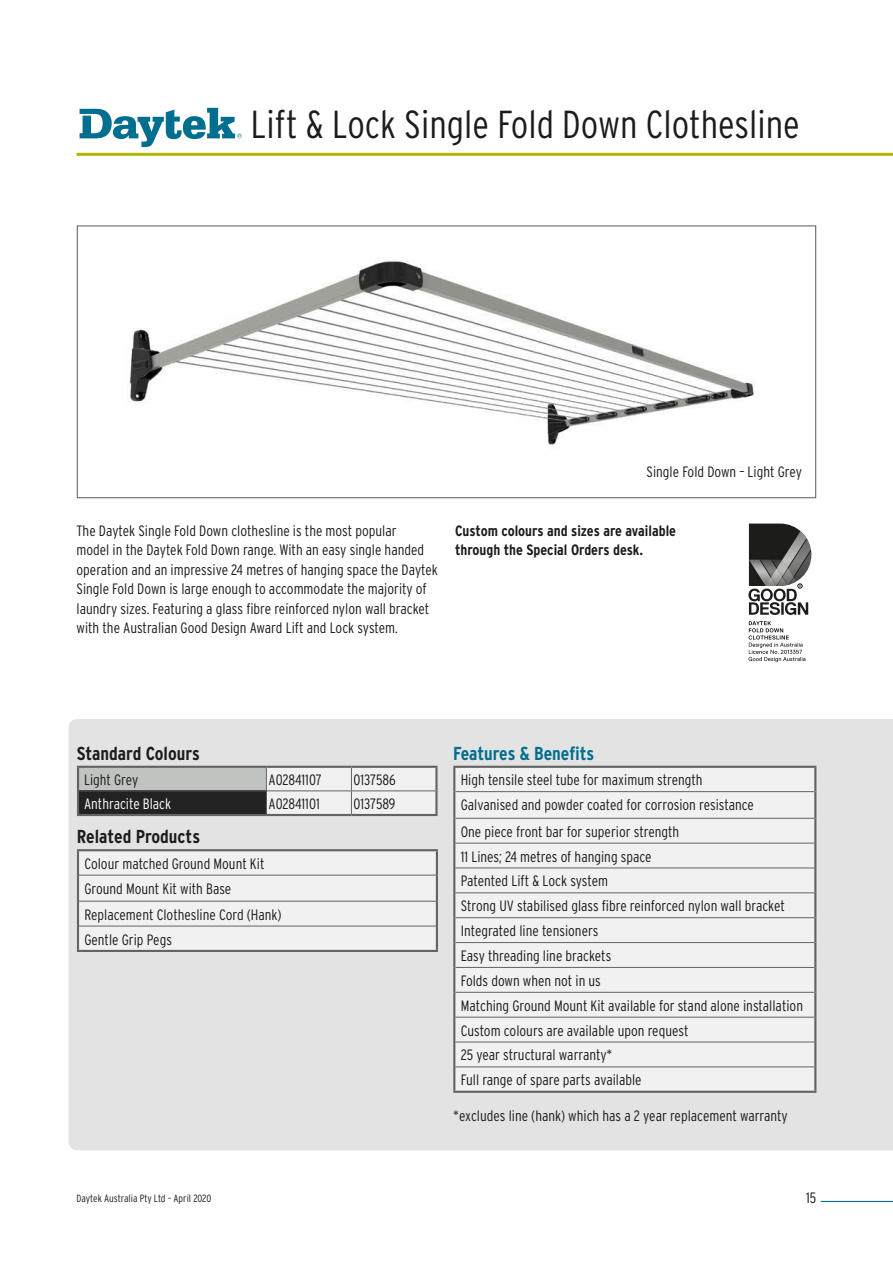
<style>
.page{position:relative;width:893px;height:1263px;background:#fff}
.page>*{position:absolute;margin:0;border:0;box-sizing:border-box;transform-origin:0 0}
.t1{font:300 condensed 39px "Interstate";color:#1c1c1a}
.t2{font:700 condensed 18.75px "Interstate";color:#1c1c1a}
.t3{font:700 condensed 18.75px "Interstate";letter-spacing:-.005em;color:#006e8e}
.t4{font:300 condensed 15px/24.9px "Interstate";color:#1c1c1a}
.t5{font:700 condensed 15px/19.5px "Interstate";color:#1c1c1a}
.t6{font:300 condensed 15px "Interstate";color:#fff}
.t7{font:300 condensed 10.5px "Interstate";color:#1c1c1a}
</style>
<div class="page">
<div style="left:69px;top:719px;width:824px;height:431px;background:#e3e3e3"></div>
<img style="left:129px;top:260px;width:626px;height:185px">
<svg style="left:80px;top:108px;width:162px;height:39px"></svg>
<div style="left:455px;top:768px;width:359px;height:323px;background:#f1f1f1"></div>
<hr style="left:453px;top:766px;width:363px;height:2px;background:#636362">
<hr style="left:453px;top:768px;width:2px;height:24px;background:#636362">
<hr style="left:814px;top:768px;width:2px;height:24px;background:#636362">
<hr style="left:453px;top:792px;width:2px;height:26px;background:#636362">
<hr style="left:814px;top:792px;width:2px;height:26px;background:#636362">
<hr style="left:453px;top:818px;width:2px;height:25px;background:#636362">
<hr style="left:814px;top:818px;width:2px;height:25px;background:#636362">
<hr style="left:453px;top:843px;width:2px;height:25px;background:#636362">
<hr style="left:814px;top:843px;width:2px;height:25px;background:#636362">
<hr style="left:453px;top:868px;width:2px;height:25px;background:#636362">
<hr style="left:814px;top:868px;width:2px;height:25px;background:#636362">
<hr style="left:453px;top:893px;width:2px;height:25px;background:#636362">
<hr style="left:814px;top:893px;width:2px;height:25px;background:#636362">
<hr style="left:453px;top:918px;width:2px;height:24px;background:#636362">
<hr style="left:814px;top:918px;width:2px;height:24px;background:#636362">
<hr style="left:453px;top:942px;width:2px;height:25px;background:#636362">
<hr style="left:814px;top:942px;width:2px;height:25px;background:#636362">
<hr style="left:453px;top:967px;width:2px;height:25px;background:#636362">
<hr style="left:814px;top:967px;width:2px;height:25px;background:#636362">
<hr style="left:453px;top:992px;width:2px;height:25px;background:#636362">
<hr style="left:814px;top:992px;width:2px;height:25px;background:#636362">
<hr style="left:453px;top:1017px;width:2px;height:25px;background:#636362">
<hr style="left:814px;top:1017px;width:2px;height:25px;background:#636362">
<hr style="left:453px;top:1042px;width:2px;height:25px;background:#636362">
<hr style="left:814px;top:1042px;width:2px;height:25px;background:#636362">
<hr style="left:453px;top:1067px;width:2px;height:24px;background:#636362">
<hr style="left:814px;top:1067px;width:2px;height:24px;background:#636362">
<hr style="left:453px;top:1091px;width:363px;height:2px;background:#636362">
<hr style="left:455px;top:791px;width:359px;height:1px;background:#636362">
<hr style="left:455px;top:818px;width:359px;height:1px;background:#636362">
<hr style="left:455px;top:843px;width:359px;height:1px;background:#636362">
<hr style="left:455px;top:868px;width:359px;height:1px;background:#636362">
<hr style="left:455px;top:892px;width:359px;height:1px;background:#636362">
<hr style="left:455px;top:917px;width:359px;height:1px;background:#636362">
<hr style="left:455px;top:942px;width:359px;height:1px;background:#636362">
<hr style="left:455px;top:967px;width:359px;height:1px;background:#636362">
<hr style="left:455px;top:992px;width:359px;height:1px;background:#636362">
<hr style="left:455px;top:1017px;width:359px;height:1px;background:#636362">
<hr style="left:455px;top:1042px;width:359px;height:1px;background:#636362">
<hr style="left:455px;top:1067px;width:359px;height:1px;background:#636362">
<div style="left:78px;top:767px;width:188px;height:24px;background:#bfc4c1"></div>
<div style="left:78px;top:791px;width:188px;height:24px;background:#222"></div>
<hr style="left:77px;top:766px;width:189px;height:2px;background:#636362">
<hr style="left:77px;top:768px;width:2px;height:23px;background:#636362">
<hr style="left:77px;top:791px;width:2px;height:23px;background:#636362">
<hr style="left:77px;top:814px;width:189px;height:2px;background:#636362">
<hr style="left:266px;top:766px;width:85px;height:2px;background:#636362">
<hr style="left:351px;top:766px;width:87px;height:2px;background:#636362">
<hr style="left:435px;top:768px;width:3px;height:23px;background:#636362">
<hr style="left:435px;top:791px;width:3px;height:23px;background:#636362">
<hr style="left:266px;top:814px;width:85px;height:2px;background:#636362">
<hr style="left:351px;top:814px;width:87px;height:2px;background:#636362">
<svg style="left:266px;top:767px;width:170px;height:48px"></svg>
<hr style="left:79px;top:790px;width:187px;height:1px;background:#636362">
<div style="left:79px;top:851px;width:357px;height:99px;background:#f1f1f1"></div>
<hr style="left:77px;top:849px;width:361px;height:2px;background:#636362">
<hr style="left:77px;top:851px;width:2px;height:24px;background:#636362">
<hr style="left:436px;top:851px;width:2px;height:24px;background:#636362">
<hr style="left:77px;top:875px;width:2px;height:26px;background:#636362">
<hr style="left:436px;top:875px;width:2px;height:26px;background:#636362">
<hr style="left:77px;top:901px;width:2px;height:25px;background:#636362">
<hr style="left:436px;top:901px;width:2px;height:25px;background:#636362">
<hr style="left:77px;top:926px;width:2px;height:24px;background:#636362">
<hr style="left:436px;top:926px;width:2px;height:24px;background:#636362">
<hr style="left:77px;top:950px;width:361px;height:2px;background:#636362">
<hr style="left:79px;top:875px;width:357px;height:1px;background:#636362">
<hr style="left:79px;top:901px;width:357px;height:1px;background:#636362">
<hr style="left:79px;top:926px;width:357px;height:1px;background:#636362">
<svg style="left:749px;top:621px;width:56px;height:41px"></svg>
<svg style="left:748px;top:524px;width:63px;height:91px"></svg>
<hr style="left:77px;top:153px;width:816px;height:3px;background:#b3b700">
<hr style="left:821px;top:1201px;width:72px;height:1px;background:#006e8e">
<h1 class="t1" style="left:251px;top:102px;width:551px">Lift &amp; Lock Single Fold Down Clothesline</h1>
<p class="t4" style="left:647px;top:459px;width:157px">Single Fold Down – Light Grey</p>
<p class="t4" style="left:77px;top:520px;width:363px;line-height:19.5px">The Daytek Single Fold Down clothesline is the most popular<br>model in the Daytek Fold Down range. With an easy single handed operation and an impressive 24 metres of hanging space the Daytek Single Fold Down is large enough to accommodate the majority of laundry sizes. Featuring a glass fibre reinforced nylon wall bracket with the Australian Good Design Award Lift and Lock system.</p>
<p class="t5" style="left:455px;top:520px;width:223px">Custom colours and sizes are available through the Special Orders desk.</p>
<p class="t2" style="left:77px;top:743px;width:124px">Standard Colours</p>
<p class="t4" style="left:84px;top:767px;width:56px">Light Grey</p>
<p class="t4" style="left:269px;top:767px;width:55px">A02841107</p>
<p class="t4" style="left:354px;top:767px;width:44px">0137586</p>
<p class="t6" style="left:84px;top:795px;width:89px">Anthracite Black</p>
<p class="t4" style="left:269px;top:791px;width:53px">A02841101</p>
<p class="t4" style="left:354px;top:791px;width:43px">0137589</p>
<p class="t2" style="left:77px;top:826px;width:125px">Related Products</p>
<p class="t4" style="left:84px;top:851px;width:199px">Colour matched Ground Mount Kit<br>Ground Mount Kit with Base<br>Replacement Clothesline Cord (Hank)<br>Gentle Grip Pegs</p>
<p class="t3" style="left:453px;top:743px;width:142px">Features &amp; Benefits</p>
<p class="t4" style="left:461px;top:767px;width:295px">High tensile steel tube for maximum strength<br>Galvanised and powder coated for corrosion resistance</p>
<p class="t4" style="left:461px;top:819px;width:344px">One piece front bar for superior strength<br>11 Lines; 24 metres of hanging space<br>Patented Lift &amp; Lock system<br>Strong UV stabilised glass fibre reinforced nylon wall bracket Integrated line tensioners<br>Easy threading line brackets<br>Folds down when not in us<br>Matching Ground Mount Kit available for stand alone installation Custom colours are available upon request<br>25 year structural warranty*<br>Full range of spare parts available</p>
<p class="t4" style="left:453px;top:1103px;width:336px">*excludes line (hank) which has a 2 year replacement warranty</p>
<p class="t7" style="left:77px;top:1192px;width:136px">Daytek Australia Pty Ltd – April 2020</p>
<p class="t4" style="left:806px;top:1185px;width:12px">15</p>
</div>
